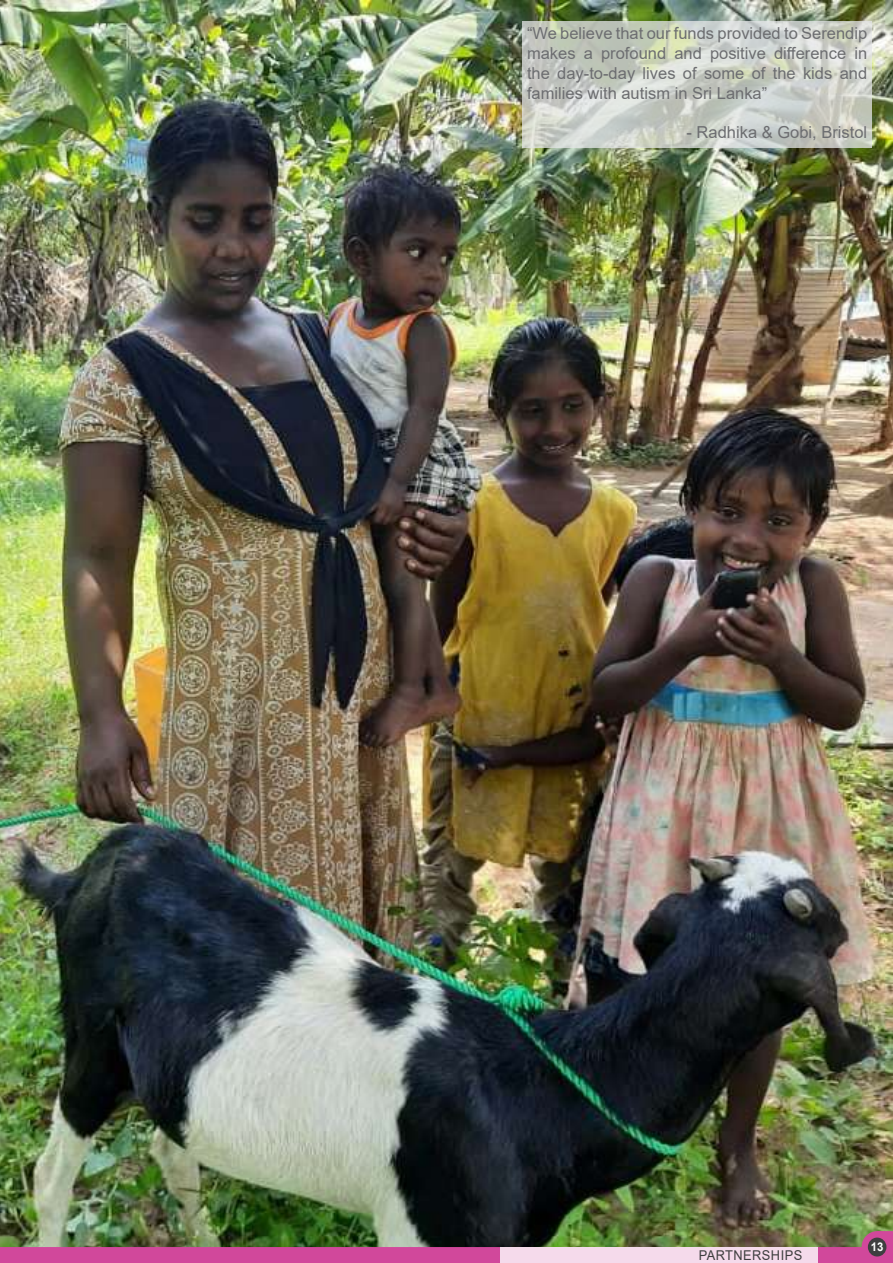
<style>
.page{position:relative;width:893px;height:1263px;background:#fff}
.page>*{position:absolute;margin:0;border:0;box-sizing:border-box;transform-origin:0 0}
.t1{font:16.5px/19.8px "Arial";color:#6c6d70;text-align:justify}
.t2{font:13.5px "Arial";letter-spacing:.035em;color:#3e3e3f;scale:.95 1}
.t3{font:700 12px "Arial";color:#fff;scale:.95 1}
</style>
<div class="page">
<img style="left:0;top:0;width:893px;height:1247px">
<div style="left:878px;top:1232px;width:14px;height:30px;background:#d1489b"></div>
<div style="left:877px;top:1231px;width:16px;height:32px;border:2px solid #d1489b"></div>
<div style="left:862px;top:1232px;width:30px;height:30px;background:#d1489b;border-radius:50%"></div>
<div style="left:862px;top:1231px;width:31px;height:32px;border:2px solid #d1489b;border-radius:50%"></div>
<div style="left:1px;top:1248px;width:875px;height:14px;background:#d1489b"></div>
<div style="left:0;top:1247px;width:877px;height:16px;border:2px solid #d1489b"></div>
<div style="left:868px;top:1237px;width:18px;height:19px;background:#3e3e3f;border-radius:50%"></div>
<div style="left:500px;top:1247px;width:317px;height:16px;background:#f5daeb"></div>
<svg style="left:522px;top:21px;width:350px;height:127px;background:#cbd0c7"></svg>
<p class="t1" style="left:527px;top:23px;width:342px">“We believe that our funds provided to Serendip makes a profound and positive difference in the day-to-day lives of some of the kids and families with autism in Sri Lanka”</p>
<p class="t1" style="left:686px;top:122px;width:182px">- Radhika &amp; Gobi, Bristol</p>
<p class="t2" style="left:699px;top:1246px;width:110px">PARTNERSHIPS</p>
<p class="t3" style="left:871px;top:1239px;width:15px">13</p>
</div>
